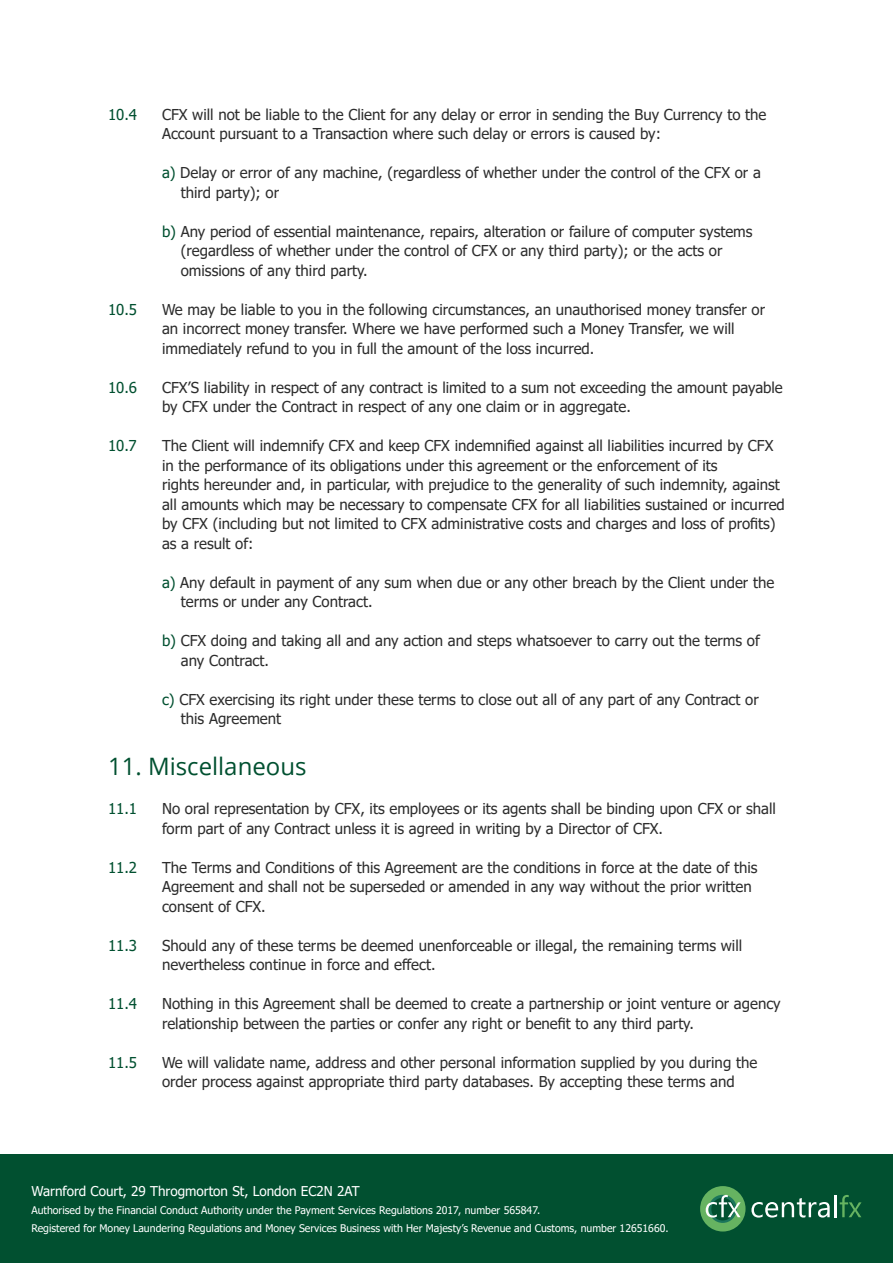
<style>
.page{position:relative;width:893px;height:1263px;background:#fff}
.page>*{position:absolute;margin:0;border:0;box-sizing:border-box;transform-origin:0 0}
.t1{font:24px "Open Sans";color:#015030}
.t2{font:15px/19.5px "Tahoma";color:#2d2d2d}
.t3{font:15px "Tahoma";color:#015030}
.t4{font:13.5px "Tahoma";color:#fff}
.t5{font:10.5px/17.5px "Tahoma";color:#fff}
.s1{color:#015030}
</style>
<div class="page">
<div style="left:0;top:1155px;width:893px;height:108px;background:#015030"></div>
<div style="left:700px;top:1186px;width:45px;height:45px;background:#66b361;border-radius:50%"></div>
<svg style="left:751px;top:1198px;width:79px;height:19px"></svg>
<hr style="left:834px;top:1195px;width:2px;height:22px;background:#fff">
<svg style="left:840px;top:1195px;width:21px;height:22px"></svg>
<svg style="left:709px;top:1195px;width:28px;height:28px"></svg>
<svg style="left:711px;top:1198px;width:23px;height:22px"></svg>
<svg style="left:706px;top:1195px;width:35px;height:22px"></svg>
<p class="t3" style="left:108px;top:104px;width:31px">10.4</p>
<p class="t2" style="left:162px;top:106px;width:606px">CFX will not be liable to the Client for any delay or error in sending the Buy Currency to the<br>Account pursuant to a Transaction where such delay or errors is caused by:</p>
<p class="t2" style="left:181px;top:164px;width:582px;text-indent:-19px"><span class="s1">a)</span> Delay or error of any machine, (regardless of whether under the control of the CFX or a third party); or</p>
<p class="t2" style="left:181px;top:223px;width:573px;text-indent:-19px"><span class="s1">b)</span> Any period of essential maintenance, repairs, alteration or failure of computer systems (regardless of whether under the control of CFX or any third party); or the acts or omissions of any third party.</p>
<p class="t3" style="left:108px;top:299px;width:31px">10.5</p>
<p class="t2" style="left:162px;top:301px;width:605px">We may be liable to you in the following circumstances, an unauthorised money transfer or an incorrect money transfer. Where we have performed such a Money Transfer, we will immediately refund to you in full the amount of the loss incurred.</p>
<p class="t3" style="left:108px;top:377px;width:31px">10.6</p>
<p class="t2" style="left:162px;top:379px;width:622px">CFX’S liability in respect of any contract is limited to a sum not exceeding the amount payable by CFX under the Contract in respect of any one claim or in aggregate.</p>
<p class="t3" style="left:108px;top:436px;width:30px">10.7</p>
<p class="t2" style="left:162px;top:437px;width:624px">The Client will indemnify CFX and keep CFX indemnified against all liabilities incurred by CFX in the performance of its obligations under this agreement or the enforcement of its<br>rights hereunder and, in particular, with prejudice to the generality of such indemnity, against all amounts which may be necessary to compensate CFX for all liabilities sustained or incurred by CFX (including but not limited to CFX administrative costs and charges and loss of profits) as a result of:</p>
<p class="t2" style="left:181px;top:574px;width:595px;text-indent:-19px"><span class="s1">a)</span> Any default in payment of any sum when due or any other breach by the Client under the terms or under any Contract.</p>
<p class="t2" style="left:181px;top:632px;width:581px;text-indent:-19px"><span class="s1">b)</span> CFX doing and taking all and any action and steps whatsoever to carry out the terms of any Contract.</p>
<p class="t2" style="left:181px;top:691px;width:579px;text-indent:-19px"><span class="s1">c)</span> CFX exercising its right under these terms to close out all of any part of any Contract or this Agreement</p>
<h1 class="t1" style="left:108px;top:750px;width:200px">11. Miscellaneous</h1>
<p class="t3" style="left:108px;top:799px;width:31px">11.1</p>
<p class="t2" style="left:162px;top:800px;width:615px">No oral representation by CFX, its employees or its agents shall be binding upon CFX or shall form part of any Contract unless it is agreed in writing by a Director of CFX.</p>
<p class="t3" style="left:108px;top:857px;width:31px">11.2</p>
<p class="t2" style="left:162px;top:858px;width:597px">The Terms and Conditions of this Agreement are the conditions in force at the date of this<br>Agreement and shall not be superseded or amended in any way without the prior written consent of CFX.</p>
<p class="t3" style="left:108px;top:935px;width:31px">11.3</p>
<p class="t2" style="left:162px;top:936px;width:582px">Should any of these terms be deemed unenforceable or illegal, the remaining terms will nevertheless continue in force and effect.</p>
<p class="t3" style="left:108px;top:994px;width:31px">11.4</p>
<p class="t2" style="left:162px;top:995px;width:620px">Nothing in this Agreement shall be deemed to create a partnership or joint venture or agency relationship between the parties or confer any right or benefit to any third party.</p>
<p class="t3" style="left:108px;top:1052px;width:31px">11.5</p>
<p class="t2" style="left:162px;top:1053px;width:597px">We will validate name, address and other personal information supplied by you during the order process against appropriate third party databases. By accepting these terms and</p>
<p class="t4" style="left:31px;top:1182px;width:330px">Warnford Court, 29 Throgmorton St, London EC2N 2AT</p>
<p class="t5" style="left:31px;top:1202px;width:639px">Authorised by the Financial Conduct Authority under the Payment Services Regulations 2017, number 565847.<br>Registered for Money Laundering Regulations and Money Services Business with Her Majesty’s Revenue and Customs, number 12651660.</p>
</div>
